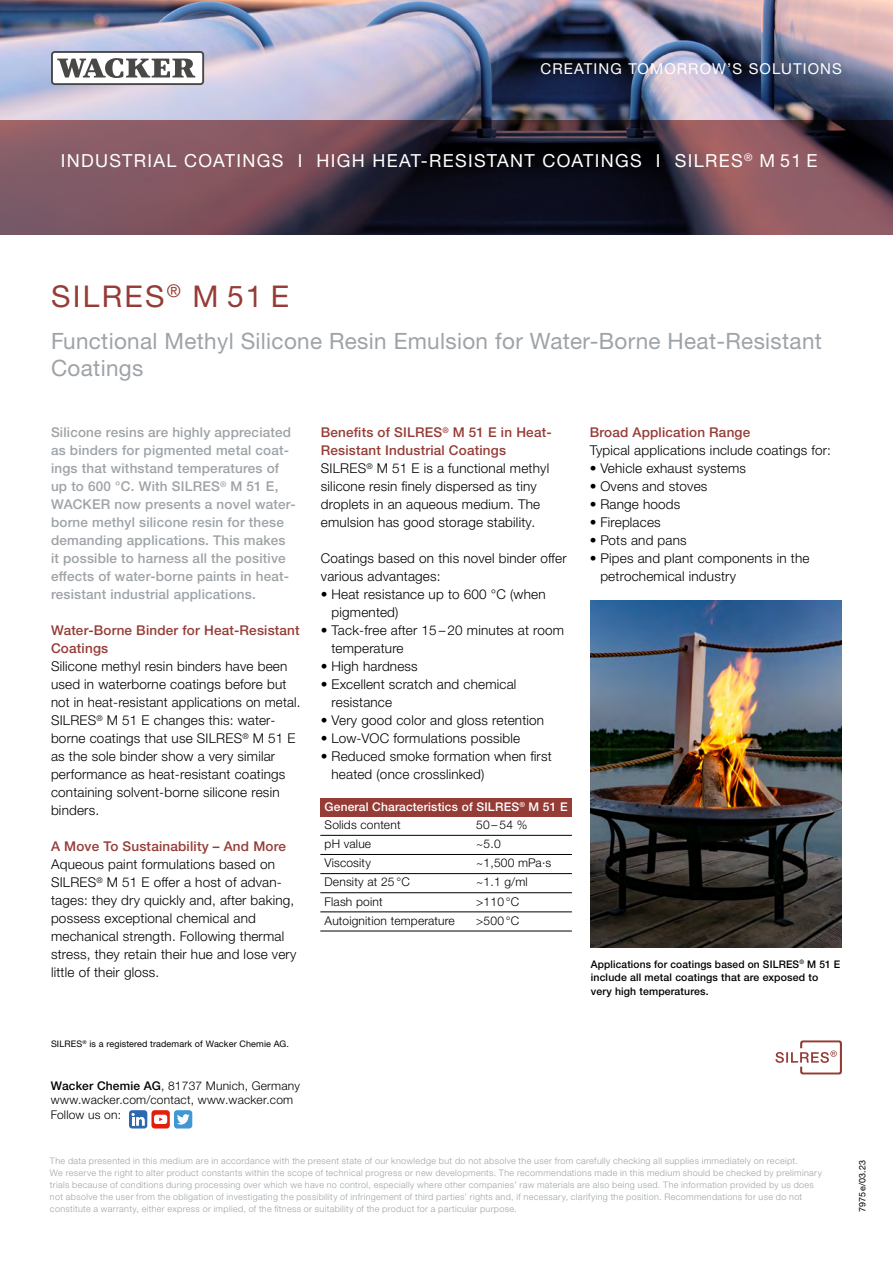
<style>
.page{position:relative;width:893px;height:1263px;background:#fff}
.page>*{position:absolute;margin:0;border:0;box-sizing:border-box;transform-origin:0 0}
.t1{font:30px "Helvetica Panfor Wacker";letter-spacing:.075em;color:#963c36}
.t2{font:22.5px/27px "Helvetica Panfor Wacker";letter-spacing:.015em;color:#9ea3a7}
.t3{font:18px "Helvetica Panfor Wacker";letter-spacing:.075em;color:#fff}
.t4{font:15px "Helvetica Panfor Wacker";letter-spacing:.075em;color:#fff}
.t5{font:300 13.5px/18px "Helvetica Panfor Wacker";letter-spacing:.015em;color:#000}
.t6{font:500 13.5px/18px "Helvetica Panfor Wacker";letter-spacing:.015em;color:#9ea3a7}
.t7{font:500 13.5px/18px "Helvetica Panfor Wacker";letter-spacing:.015em;color:#963c36}
.t8{font:300 12px/14.4px "Helvetica Panfor Wacker";letter-spacing:.015em;color:#000}
.t9{font:500 12px/18px "Helvetica Panfor Wacker";letter-spacing:.015em;color:#fff}
.t10{font:500 10.5px/13.5px "Helvetica Panfor Wacker";letter-spacing:.015em;color:#000}
.t11{font:300 9px/12px "Helvetica Panfor Wacker";letter-spacing:.04em;color:#9ea3a7}
.t12{font:9px "Helvetica Panfor Wacker";letter-spacing:.015em;color:#000}
.s1{font-weight:500;color:#963c36}
.s2{font-weight:300;color:#000}
.s3{font-weight:500}
</style>
<div class="page">
<img style="left:0;top:0;width:893px;height:235px">
<svg style="left:0;top:120px;width:893px;height:114px;background:#543944"></svg>
<svg style="left:51px;top:51px;width:153px;height:34px"></svg>
<div style="left:53px;top:53px;width:149px;height:30px;background:#fff;border-radius:2px"></div>
<svg style="left:57px;top:58px;width:138px;height:20px"></svg>
<div style="left:320px;top:798px;width:252px;height:18px;background:#963c36"></div>
<hr style="left:320px;top:873px;width:152px;height:1px;background:#000">
<hr style="left:472px;top:873px;width:100px;height:1px;background:#000">
<hr style="left:320px;top:892px;width:152px;height:1px;background:#000">
<hr style="left:472px;top:892px;width:100px;height:1px;background:#000">
<hr style="left:320px;top:854px;width:152px;height:1px;background:#000">
<hr style="left:472px;top:854px;width:100px;height:1px;background:#000">
<hr style="left:320px;top:835px;width:152px;height:1px;background:#000">
<hr style="left:472px;top:835px;width:100px;height:1px;background:#000">
<hr style="left:320px;top:912px;width:152px;height:1px;background:#000">
<hr style="left:472px;top:912px;width:100px;height:1px;background:#000">
<hr style="left:320px;top:931px;width:152px;height:1px;background:#000">
<hr style="left:472px;top:931px;width:100px;height:1px;background:#000">
<svg style="left:775px;top:1040px;width:67px;height:34px"></svg>
<svg style="left:151px;top:1109px;width:19px;height:20px"></svg>
<div style="left:151px;top:1110px;width:19px;height:18px;background:#e41e0a;border-radius:3px"></div>
<div style="left:154px;top:1115px;width:13px;height:9px;background:#fff;border-radius:2px"></div>
<svg style="left:173px;top:1109px;width:20px;height:20px"></svg>
<div style="left:174px;top:1110px;width:18px;height:18px;background:#4197d3;border-radius:3px"></div>
<svg style="left:177px;top:1114px;width:13px;height:10px"></svg>
<svg style="left:128px;top:1109px;width:20px;height:20px"></svg>
<div style="left:129px;top:1110px;width:18px;height:18px;background:#2d68b1;border-radius:3px"></div>
<svg style="left:131px;top:1113px;width:14px;height:13px"></svg>
<img style="left:591px;top:601px;width:251px;height:346px">
<p class="t4" style="left:540px;top:59px;width:303px">CREATING TOMORROW’S SOLUTIONS</p>
<h3 class="t3" style="left:61px;top:149px;width:758px">INDUSTRIAL COATINGS I HIGH HEAT-RESISTANT COATINGS I SILRES<sup>®</sup> M 51 E</h3>
<h1 class="t1" style="left:51px;top:278px;width:240px">SILRES<sup>®</sup> M 51 E</h1>
<h2 class="t2" style="left:51px;top:328px;width:772px">Functional Methyl Silicone Resin Emulsion for Water-Borne Heat-Resistant<br>Coatings</h2>
<p class="t6" style="left:51px;top:423px;width:246px">Silicone resins are highly appreciated as binders for pigmented metal coat&shy;ings that withstand temperatures of up to 600 °C. With SILRES<sup>®</sup> M 51 E, WACKER now presents a novel water&shy;borne methyl silicone resin for these demanding applications. This makes it possible to harness all the positive effects of water-borne paints in heat&shy;resistant industrial applications.</p>
<p class="t7" style="left:51px;top:621px;width:250px">Water-Borne Binder for Heat-Resistant<br>Coatings</p>
<p class="t5" style="left:51px;top:657px;width:251px">Silicone methyl resin binders have been used in waterborne coatings before but not in heat-resistant applications on metal.<br>SILRES<sup>®</sup> M 51 E changes this: water&shy;borne coatings that use SILRES<sup>®</sup> M 51 E as the sole binder show a very similar performance as heat-resistant coatings containing solvent-borne silicone resin binders.</p>
<p class="t7" style="left:51px;top:837px;width:237px">A Move To Sustainability – And More</p>
<p class="t5" style="left:51px;top:855px;width:247px">Aqueous paint formulations based on SILRES<sup>®</sup> M 51 E offer a host of advan&shy;tages: they dry quickly and, after baking, possess exceptional chemical and mechanical strength. Following thermal stress, they retain their hue and lose very little of their gloss.</p>
<p class="t5" style="left:321px;top:423px;width:232px"><span class="s1">Benefits of SILRES</span><sup>®</sup> <span class="s1">M 51 E in Heat-Resistant Industrial Coatings </span>SILRES<sup>®</sup> M 51 E is a functional methyl silicone resin finely dispersed as tiny droplets in an aqueous medium. The emulsion has good storage stability.</p>
<p class="t5" style="left:321px;top:549px;width:247px">Coatings based on this novel binder offer various advantages:</p>
<p class="t5" style="left:332px;top:585px;width:216px;text-indent:-11px">• Heat resistance up to 600 °C (when pigmented)</p>
<p class="t5" style="left:332px;top:621px;width:234px;text-indent:-11px">• Tack-free after 15 – 20 minutes at room temperature</p>
<p class="t5" style="left:321px;top:657px;width:98px">• High hardness</p>
<p class="t5" style="left:332px;top:675px;width:186px;text-indent:-11px">• Excellent scratch and chemical resistance</p>
<p class="t5" style="left:321px;top:711px;width:225px">• Very good color and gloss retention</p>
<p class="t5" style="left:321px;top:729px;width:201px">• Low-VOC formulations possible</p>
<p class="t5" style="left:332px;top:747px;width:222px;text-indent:-11px">• Reduced smoke formation when first heated (once crosslinked)</p>
<p class="t9" style="left:325px;top:798px;width:245px">General Characteristics of SILRES<sup>®</sup> M 51 E<br><span class="s2">Solids content</span></p>
<p class="t8" style="left:476px;top:817px;width:53px">50–54 %</p>
<p class="t8" style="left:325px;top:837px;width:48px">pH value</p>
<p class="t8" style="left:476px;top:837px;width:26px">~5.0</p>
<p class="t8" style="left:325px;top:856px;width:48px">Viscosity</p>
<p class="t8" style="left:476px;top:856px;width:77px">~1,500 mPa∙s</p>
<p class="t8" style="left:325px;top:875px;width:87px">Density at 25 °C</p>
<p class="t8" style="left:476px;top:875px;width:53px">~1.1 g/ml</p>
<p class="t8" style="left:325px;top:894px;width:60px">Flash point</p>
<p class="t8" style="left:476px;top:894px;width:45px">&gt;110 °C</p>
<p class="t8" style="left:325px;top:913px;width:132px">Autoignition temperature</p>
<p class="t8" style="left:476px;top:913px;width:45px">&gt;500 °C</p>
<p class="t12" style="left:51px;top:1038px;width:239px">SILRES<sup>®</sup> is a registered trademark of Wacker Chemie AG.</p>
<p class="t8" style="left:51px;top:1078px;width:251px"><span class="s3">Wacker Chemie AG</span>, 81737 Munich, Germany www.wacker.com/contact, www.wacker.com<br>Follow us on:</p>
<p class="t7" style="left:590px;top:423px;width:162px">Broad Application Range</p>
<p class="t5" style="left:590px;top:441px;width:243px">Typical applications include coatings for:</p>
<p class="t5" style="left:590px;top:459px;width:158px">• Vehicle exhaust systems</p>
<p class="t5" style="left:590px;top:477px;width:119px">• Ovens and stoves</p>
<p class="t5" style="left:590px;top:495px;width:92px">• Range hoods</p>
<p class="t5" style="left:590px;top:513px;width:73px">• Fireplaces</p>
<p class="t5" style="left:590px;top:531px;width:98px">• Pots and pans</p>
<p class="t5" style="left:600px;top:549px;width:211px;text-indent:-11px">• Pipes and plant components in the petrochemical industry</p>
<p class="t10" style="left:591px;top:957px;width:251px">Applications for coatings based on SILRES<sup>®</sup> M 51 E include all metal coatings that are exposed to very high temperatures.</p>
<p class="t11" style="left:50px;top:1155px;width:773px">The data presented in this medium are in accordance with the present state of our knowledge but do not absolve the user from carefully checking all supplies immediately on receipt.<br>We reserve the right to alter product constants within the scope of technical progress or new developments. The recommendations made in this medium should be checked by preliminary trials because of conditions during processing over which we have no control, especially where other companies’ raw materials are also being used. The information provided by us does not absolve the user from the obligation of investigating the possibility of infringement of third parties’ rights and, if necessary, clarifying the position. Recommendations for use do not constitute a warranty, either express or implied, of the fitness or suitability of the product for a particular purpose.</p>
<p class="t12" style="left:857px;top:1212px;width:53px;rotate:-90deg">7975e/03.23</p>
</div>
